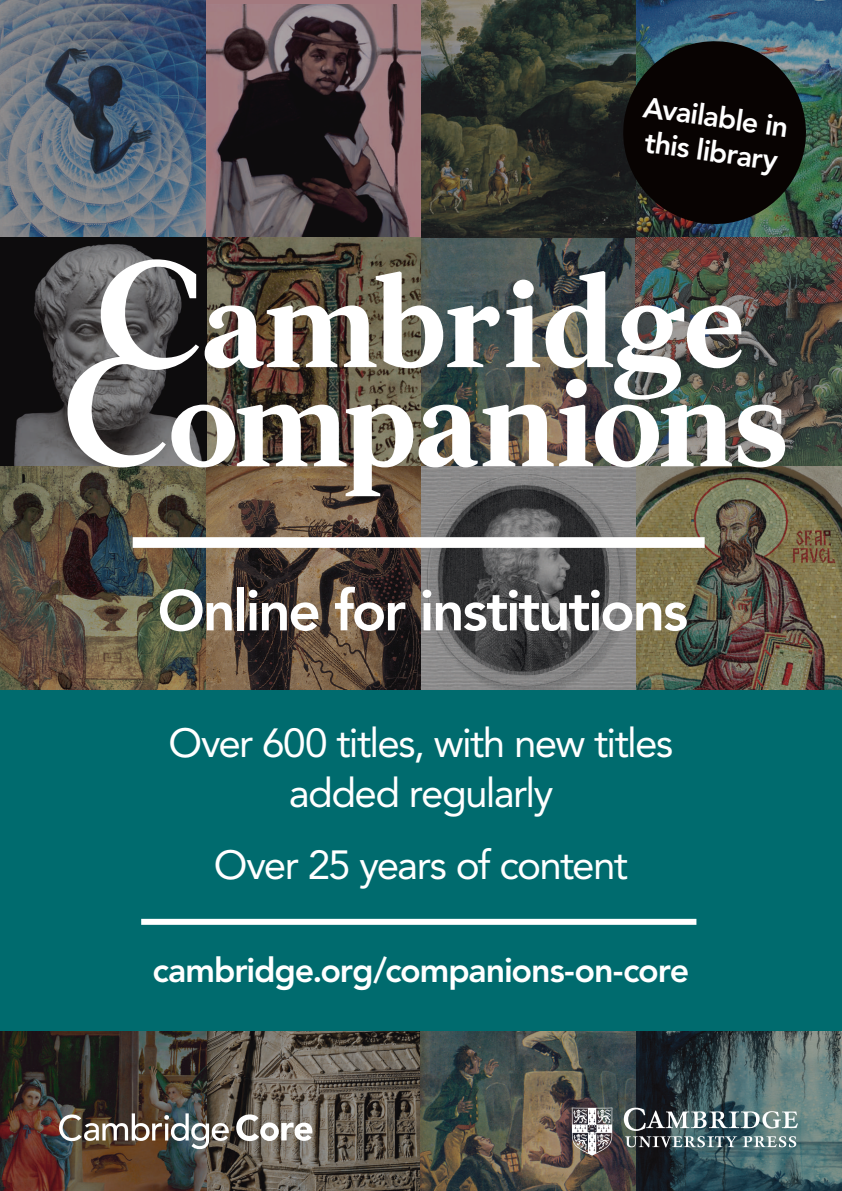
<style>
.page{position:relative;width:842px;height:1191px;background:#fff}
.page>*{position:absolute;margin:0;border:0;box-sizing:border-box;transform-origin:0 0}
.t1{font:800 56.9px "Avenir";letter-spacing:-.04em;color:#fff}
.t2{font:40.4px/50px "Avenir";letter-spacing:-.04em;color:#fff;text-align:center}
.t3{font:800 34px "Avenir";letter-spacing:-.035em;color:#fff}
.t4{font:800 29px/34.4px "Avenir";color:#fff}
</style>
<div class="page">
<img style="left:0;top:0;width:842px;height:1191px">
<img style="left:572px;top:1107px;width:226px;height:48px">
<img style="left:68px;top:259px;width:717px;height:237px">
<div style="left:133px;top:537px;width:572px;height:11px;background:#fff"></div>
<div style="left:0;top:691px;width:842px;height:340px;background:#006b6e"></div>
<div style="left:141px;top:918px;width:555px;height:6px;background:#fff"></div>
<img style="left:59px;top:1113px;width:170px;height:36px">
<svg style="left:236px;top:1114px;width:76px;height:27px"></svg>
<svg style="left:617px;top:35px;width:195px;height:195px;background:#181c1b"></svg>
<p class="t4" style="left:646px;top:90px;width:148px;rotate:8deg">Available in this library</p>
<h1 class="t1" style="left:158px;top:577px;width:532px">Online for institutions</h1>
<p class="t2" style="left:168px;top:718px;width:506px">Over 600 titles, with new titles added regularly</p>
<p class="t2" style="left:214px;top:840px;width:415px">Over 25 years of content</p>
<p class="t3" style="left:153px;top:950px;width:538px">cambridge.org/companions-on-core</p>
</div>
